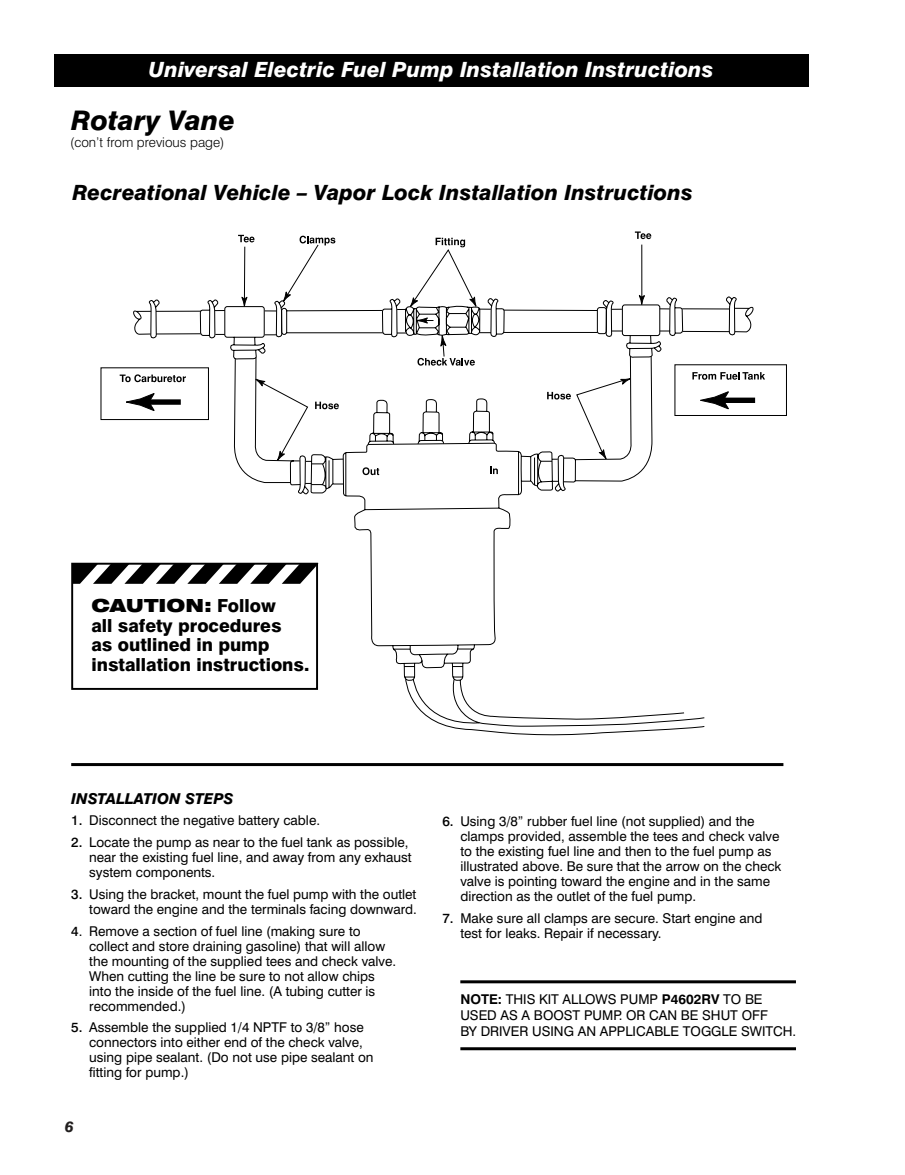
<style>
.page{position:relative;width:905px;height:1175px;background:#fff}
.page>*{position:absolute;margin:0;border:0;box-sizing:border-box;transform-origin:0 0}
.t1{font:italic 800 27px "Swiss 721 BT";color:#000}
.t2{font:italic 800 21px "Swiss 721 BT";color:#000}
.t3{font:italic 800 21px "Swiss 721 BT";color:#fff}
.t4{font:800 18px/19.5px "Swiss 721 BT";color:#000}
.t5{font:italic 800 15px "Swiss 721 BT";color:#000}
.t6{font:italic 800 15px "Swiss 721 BT";color:#221f1f}
.t7{font:13.5px/15px "Swiss 721 BT";color:#000}
.t8{font:300 13.5px "Swiss 721 BT";color:#000}
.t9{font:700 13.5px "Swiss 721 BT";color:#000}
.s1{font-weight:900;font-stretch:expanded}
.s2{font-weight:500}
.s3{font-weight:400}
</style>
<div class="page">
<svg style="left:552px;top:712px;width:153px;height:24px"></svg>
<svg style="left:416px;top:706px;width:136px;height:30px"></svg>
<svg style="left:72px;top:231px;width:693px;height:475px"></svg>
<hr style="left:460px;top:980px;width:336px;height:3px;background:#000">
<hr style="left:460px;top:1047px;width:336px;height:3px;background:#000">
<div style="left:54px;top:54px;width:754px;height:32px;background:#000"></div>
<hr style="left:71px;top:763px;width:712px;height:3px;background:#000">
<h2 class="t3" style="left:149px;top:57px;width:566px">Universal Electric Fuel Pump Installation Instructions</h2>
<h1 class="t1" style="left:71px;top:103px;width:165px">Rotary Vane</h1>
<p class="t8" style="left:70px;top:134px;width:156px">(con’t from previous page)</p>
<h2 class="t2" style="left:72px;top:179px;width:622px">Recreational Vehicle – Vapor Lock Installation Instructions</h2>
<h3 class="t4" style="left:91px;top:596px;width:219px"><span class="s1">CAUTION:</span> Follow<br>all safety procedures<br>as outlined in pump installation instructions.</h3>
<p class="t5" style="left:71px;top:789px;width:164px">INSTALLATION STEPS</p>
<p class="t7" style="left:71px;top:813px;width:250px"><span class="s2">1.</span> Disconnect the negative battery cable.</p>
<p class="t7" style="left:89px;top:834px;width:324px;text-indent:-18px"><span class="s2">2.</span> Locate the pump as near to the fuel tank as possible, near the existing fuel line, and away from any exhaust system components.</p>
<p class="t7" style="left:71px;top:886px;width:347px;text-align:right"><span class="s2">3.</span> Using the bracket, mount the fuel pump with the outlet toward the engine and the terminals facing downward.</p>
<p class="t7" style="left:89px;top:923px;width:308px;text-indent:-18px"><span class="s2">4</span>. Remove a section of fuel line (making sure to collect and store draining gasoline) that will allow the mounting of the supplied tees and check valve.<br>When cutting the line be sure to not allow chips into the inside of the fuel line. (A tubing cutter is recommended.)</p>
<p class="t7" style="left:89px;top:1020px;width:286px;text-indent:-18px"><span class="s2">5.</span> Assemble the supplied 1/4 NPTF to 3/8” hose connectors into either end of the check valve, using pipe sealant. (Do not use pipe sealant on fitting for pump.)</p>
<p class="t6" style="left:65px;top:1117px;width:10px">6</p>
<p class="t7" style="left:460px;top:813px;width:322px;text-indent:-18px"><span class="s2">6.</span> Using 3/8” rubber fuel line (not supplied) and the clamps provided, assemble the tees and check valve to the existing fuel line and then to the fuel pump as illustrated above. Be sure that the arrow on the check valve is pointing toward the engine and in the same direction as the outlet of the fuel pump.</p>
<p class="t7" style="left:460px;top:910px;width:303px;text-indent:-18px"><span class="s2">7.</span> Make sure all clamps are secure. Start engine and test for leaks. Repair if necessary.</p>
<p class="t9" style="left:460px;top:990px;width:61px">NOTE: <span class="s3">This</span></p>
<p class="t7" style="left:539px;top:991px;width:8px">kit</p>
<p class="t7" style="left:562px;top:991px;width:10px">allows</p>
<p class="t7" style="left:620px;top:991px;width:11px">pump</p>
<p class="t9" style="left:661px;top:990px;width:93px">P4602RV <span class="s3">to be</span></p>
<p class="t7" style="left:460px;top:1007px;width:10px">used</p>
<p class="t7" style="left:500px;top:1007px;width:44px">as aboost</p>
<p class="t7" style="left:584px;top:1007px;width:11px">pump</p>
<p class="t7" style="left:618px;top:1007px;width:41px">. Or can</p>
<p class="t7" style="left:681px;top:1007px;width:32px">be shut</p>
<p class="t7" style="left:741px;top:1007px;width:10px">off</p>
<p class="t7" style="left:460px;top:1023px;width:29px">by driver</p>
<p class="t7" style="left:532px;top:1023px;width:9px">using</p>
<p class="t7" style="left:577px;top:1023px;width:31px">AN applicable</p>
<p class="t7" style="left:682px;top:1023px;width:10px">toggle</p>
<p class="t7" style="left:741px;top:1023px;width:10px">switch</p>
<p class="t7" style="left:792px;top:1023px;width:5px">.</p>
</div>
